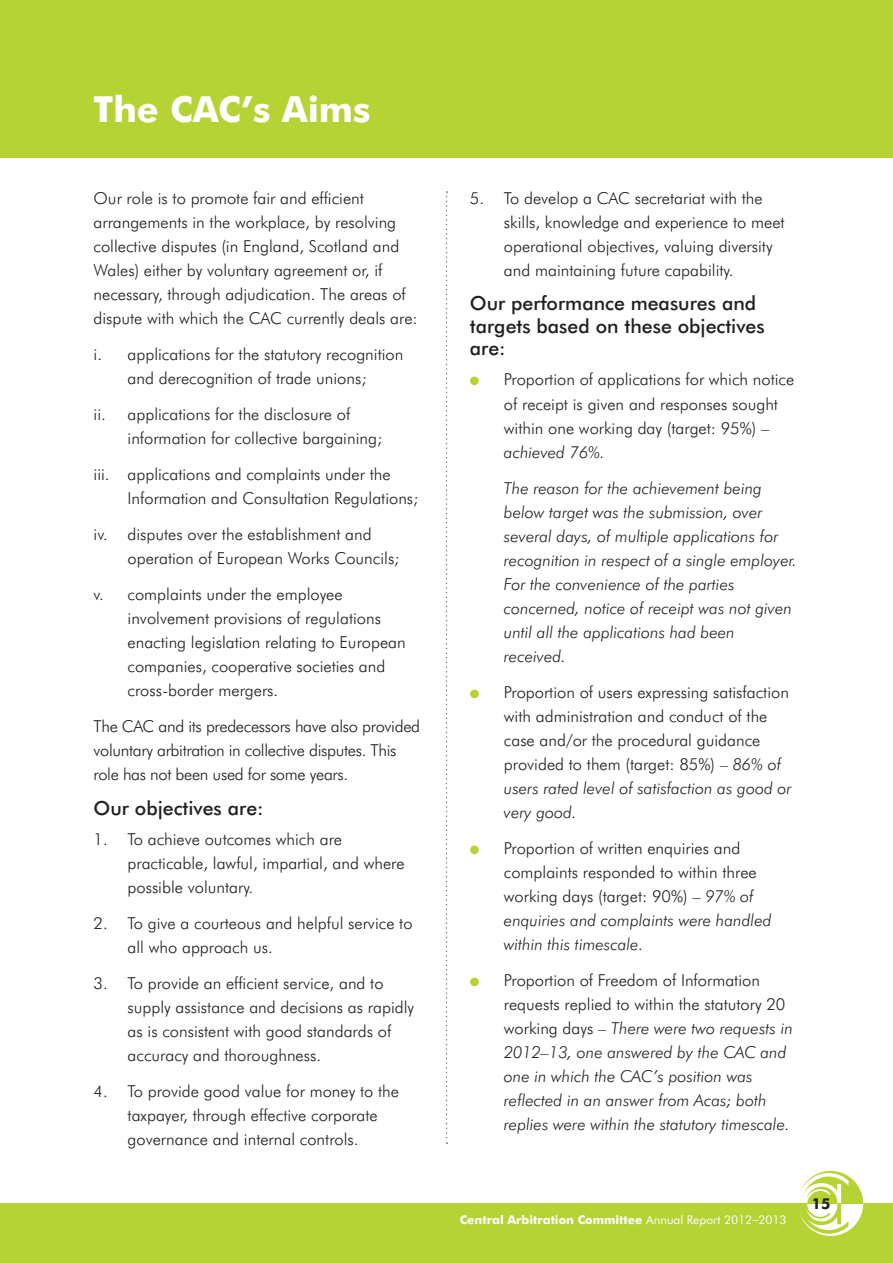
<style>
.page{position:relative;width:893px;height:1263px;background:#fff}
.page>*{position:absolute;margin:0;border:0;box-sizing:border-box;transform-origin:0 0}
.t1{font:700 36px "Futura BT";color:#fff}
.t2{font:500 19.5px/22.5px "Futura BT";color:#231f20}
.t3{font:300 16.5px/24px "Futura BT";color:#231f20}
.t4{font:italic 300 16.5px/24px "Futura BT";color:#231f20}
.t5{font:300 16.5px/24px "Futura BT";letter-spacing:-.02em;color:#231f20}
.t6{font:700 15px "Futura BT";color:#231f20}
.t7{font:700 12px "Futura BT";color:#fff}
.s1{color:#b5d334}
.s2{font-style:italic}
.s3{font-style:normal}
.s4{font-weight:400}
</style>
<div class="page">
<div style="left:0;top:1203px;width:893px;height:60px;background:#b5d334"></div>
<svg style="left:800px;top:1171px;width:63px;height:65px"></svg>
<div style="left:0;top:0;width:893px;height:157px;background:#b5d334"></div>
<svg style="left:446px;top:191px;width:1px;height:953px"></svg>
<h1 class="t1" style="left:94px;top:88px;width:278px">The CAC’s Aims</h1>
<p class="t3" style="left:94px;top:186px;width:326px">Our role is to promote fair and efficient arrangements in the workplace, by resolving collective disputes (in England, Scotland and Wales) either by voluntary agreement or, if necessary, through adjudication. The areas of dispute with which the CAC currently deals are:</p>
<p class="t3" style="left:94px;top:342px;width:311px;text-align:center">i. applications for the statutory recognition and derecognition of trade unions;</p>
<p class="t3" style="left:128px;top:402px;width:256px;text-indent:-34px">ii. applications for the disclosure of information for collective bargaining;</p>
<p class="t3" style="left:128px;top:462px;width:292px;text-indent:-34px">iii. applications and complaints under the<br>Information and Consultation Regulations;</p>
<p class="t3" style="left:128px;top:522px;width:273px;text-indent:-34px">iv. disputes over the establishment and operation of European Works Councils;</p>
<p class="t3" style="left:128px;top:582px;width:280px;text-indent:-34px">v. complaints under the employee involvement provisions of regulations enacting legislation relating to European companies, cooperative societies and cross-border mergers.</p>
<p class="t5" style="left:94px;top:714px;width:328px">The CAC and its predecessors have also provided voluntary arbitration in collective disputes. This role has not been used for some years.</p>
<p class="t2" style="left:94px;top:796px;width:172px">Our objectives are:</p>
<p class="t3" style="left:128px;top:826px;width:279px;text-indent:-34px">1. To achieve outcomes which are practicable, lawful, impartial, and where possible voluntary.</p>
<p class="t3" style="left:128px;top:910px;width:286px;text-indent:-34px">2. To give a courteous and helpful service to all who approach us.</p>
<p class="t3" style="left:128px;top:970px;width:288px;text-indent:-34px">3. To provide an efficient service, and to supply assistance and decisions as rapidly as is consistent with good standards of accuracy and thoroughness.</p>
<p class="t3" style="left:128px;top:1079px;width:273px;text-indent:-34px">4. To provide good value for money to the taxpayer, through effective corporate governance and internal controls.</p>
<p class="t3" style="left:504px;top:186px;width:282px;text-indent:-34px">5. To develop a CAC secretariat with the skills, knowledge and experience to meet operational objectives, valuing diversity and maintaining future capability.</p>
<p class="t2" style="left:470px;top:292px;width:296px">Our performance measures and targets based on these objectives are:</p>
<p class="t3" style="left:504px;top:367px;width:292px;text-indent:-34px"><span class="s1">●</span> Proportion of applications for which notice of receipt is given and responses sought within one working day (target: 95%) –</p>
<p class="t4" style="left:504px;top:433px;width:260px;line-height:36px">achieved 76%.<br>The reason for the achievement being</p>
<p class="t4" style="left:504px;top:499px;width:294px">below target was the submission, over several days, of multiple applications for recognition in respect of a single employer.<br>For the convenience of the parties concerned, notice of receipt was not given until all the applications had been received.</p>
<p class="t3" style="left:504px;top:679px;width:289px;text-indent:-34px"><span class="s1">●</span> Proportion of users expressing satisfaction with administration and conduct of the case and/or the procedural guidance provided to them (target: 85%) – <span class="s2">86% of users rated level of satisfaction as good or very good.</span></p>
<p class="t3" style="left:504px;top:835px;width:269px;text-indent:-34px"><span class="s1">●</span> Proportion of written enquiries and complaints responded to within three working days (target: 90%) – <span class="s2">97% of enquiries and complaints were handled within this timescale.</span></p>
<p class="t4" style="left:504px;top:967px;width:290px;text-indent:-34px"><span class="s1">●</span> <span class="s3">Proportion of Freedom of Information requests replied to within the statutory 20 working days –</span> There were two requests in 2012–13, one answered by the CAC and one in which the CAC’s position was reflected in an answer from Acas; both replies were within the statutory timescale.</p>
<p class="t7" style="left:460px;top:1213px;width:328px">Central Arbitration Committee <span class="s4">Annual Report 2012–2013</span></p>
<p class="t6" style="left:812px;top:1194px;width:20px">15</p>
</div>
